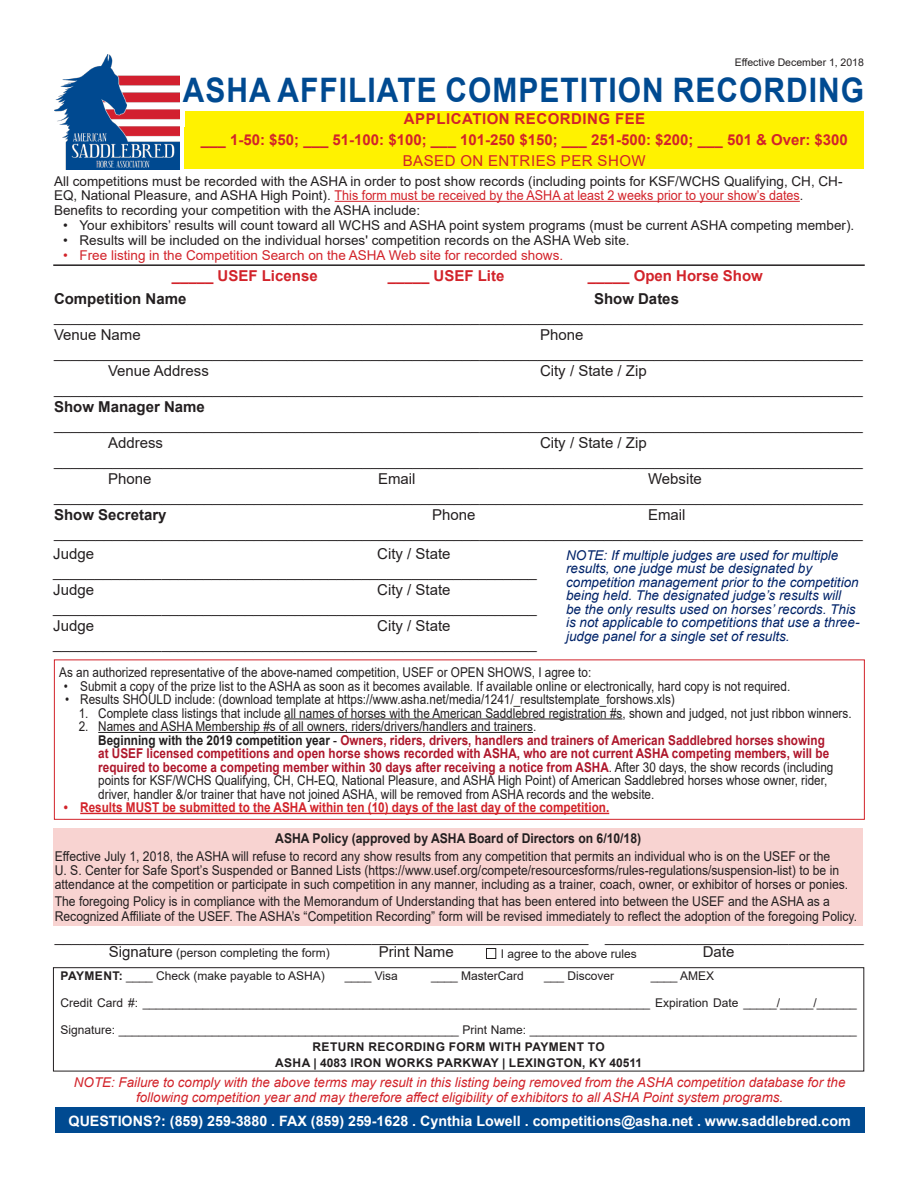
<style>
.page{position:relative;width:918px;height:1188px;background:#fff}
.page>*{position:absolute;margin:0;border:0;box-sizing:border-box;transform-origin:0 0}
.t1{font:700 33.75px "Arial";letter-spacing:.035em;color:#004a91;scale:.89 1}
.t2{font:15px/18px "Arial";color:#231f20}
.t3{font:700 15px "Arial";color:#d2232a}
.t4{font:700 15px "Arial";color:#231f20}
.t5{font:700 15px "Arial";letter-spacing:.035em;color:#d2232a}
.t6{font:15px "Arial";letter-spacing:.035em;color:#d2232a}
.t7{font:700 14.25px "Arial";color:#fff}
.t8{font:13.5px/13.5px "Arial";color:#231f20;scale:.87 1}
.t9{font:13.5px/14.2px "Arial";color:#231f20;scale:.9 1}
.t10{font:13.5px/13.5px "Arial";color:#231f20}
.t11{font:italic 13.5px/13.5px "Arial";color:#002369}
.t12{font:italic 13.5px/15px "Arial";color:#d2232a;text-align:center}
.t13{font:700 13.5px "Arial";color:#d2232a;scale:.87 1}
.t14{font:13.5px "Arial";color:#d2232a}
.t15{font:700 13.5px "Arial";color:#231f20;scale:.9 1}
.t16{font:12px "Arial";color:#231f20}
.t17{font:700 12px "Arial";letter-spacing:.035em;color:#231f20}
.t18{font:10.5px "Arial";color:#231f20}
.s1{color:#d2232a}
.s2{font-weight:700}
.s3{font-weight:700;color:#ae172b}
.s4{font-size:15px}
</style>
<div class="page">
<div style="left:55px;top:1108px;width:810px;height:25px;background:#004a91"></div>
<hr style="left:335px;top:201px;width:465px;height:1px;background:#d2232a">
<hr style="left:284px;top:718px;width:338px;height:1px;background:#231f20">
<hr style="left:98px;top:732px;width:435px;height:1px;background:#231f20">
<hr style="left:80px;top:813px;width:529px;height:1px;background:#d2232a">
<div style="left:54px;top:660px;width:811px;height:160px;border:1px solid #d2232a"></div>
<img style="left:54px;top:54px;width:125px;height:115px">
<div style="left:53px;top:828px;width:810px;height:98px;background:#f8d3d1"></div>
<div style="left:185px;top:127px;width:679px;height:25px;background:#fff200"></div>
<div style="left:185px;top:111px;width:679px;height:16px;background:#fff200"></div>
<div style="left:184px;top:152px;width:680px;height:17px;background:#fff200"></div>
<div style="left:486px;top:948px;width:10px;height:11px;border:1px solid #231f20"></div>
<hr style="left:53px;top:264px;width:812px;height:2px;background:#231f20">
<p class="t18" style="left:735px;top:55px;width:131px">Effective December 1, 2018</p>
<p class="t1" style="left:183px;top:66px;width:767px">ASHA AFFILIATE COMPETITION RECORDING</p>
<p class="t5" style="left:404px;top:108px;width:243px">APPLICATION RECORDING FEE</p>
<p class="t6" style="left:403px;top:151px;width:245px">BASED ON ENTRIES PER SHOW</p>
<p class="t3" style="left:201px;top:129px;width:649px">___ 1-50: $50; ___ 51-100: $100; ___ 101-250 $150; ___ 251-500: $200; ___ 501 &amp; Over: $300</p>
<p class="t10" style="left:54px;top:175px;width:790px">All competitions must be recorded with the ASHA in order to post show records (including points for KSF/WCHS Qualifying, CH, CH-<br>EQ, National Pleasure, and ASHA High Point). <span class="s1">This form must be received by the ASHA at least 2 weeks prior to your show’s dates</span>.</p>
<p class="t10" style="left:54px;top:203px;width:368px">Benefits to recording your competition with the ASHA include:</p>
<p class="t10" style="left:63px;top:218px;width:793px">• Your exhibitors’ results will count toward all WCHS and ASHA point system programs (must be current ASHA competing member).</p>
<p class="t10" style="left:63px;top:233px;width:568px">• Results will be included on the individual horses' competition records on the ASHA Web site.</p>
<p class="t14" style="left:63px;top:246px;width:502px">• Free listing in the Competition Search on the ASHA Web site for recorded shows.</p>
<p class="t3" style="left:172px;top:265px;width:147px">_____ USEF License</p>
<p class="t3" style="left:388px;top:265px;width:118px">_____ USEF Lite</p>
<p class="t3" style="left:588px;top:265px;width:177px">_____ Open Horse Show</p>
<p class="t4" style="left:54px;top:288px;width:134px">Competition Name</p>
<p class="t4" style="left:594px;top:288px;width:87px">Show Dates</p>
<p class="t2" style="left:54px;top:307px;width:810px">_________________________________________________________________________________________________</p>
<p class="t2" style="left:54px;top:325px;width:88px">Venue Name</p>
<p class="t2" style="left:540px;top:325px;width:45px">Phone</p>
<p class="t2" style="left:54px;top:343px;width:810px">_________________________________________________________________________________________________</p>
<p class="t2" style="left:108px;top:361px;width:102px">Venue Address</p>
<p class="t2" style="left:54px;top:361px;width:810px;text-indent:486px">City / State / Zip _________________________________________________________________________________________________</p>
<p class="t4" style="left:54px;top:396px;width:152px">Show Manager Name</p>
<p class="t2" style="left:54px;top:415px;width:810px">_________________________________________________________________________________________________</p>
<p class="t2" style="left:108px;top:433px;width:57px">Address</p>
<p class="t2" style="left:540px;top:433px;width:108px">City / State / Zip</p>
<p class="t2" style="left:54px;top:451px;width:810px">_________________________________________________________________________________________________</p>
<p class="t2" style="left:108px;top:469px;width:45px">Phone</p>
<p class="t2" style="left:378px;top:469px;width:39px">Email</p>
<p class="t2" style="left:648px;top:469px;width:55px">Website</p>
<p class="t2" style="left:54px;top:487px;width:810px">_________________________________________________________________________________________________</p>
<p class="t4" style="left:54px;top:504px;width:114px">Show Secretary</p>
<p class="t2" style="left:432px;top:505px;width:45px">Phone</p>
<p class="t2" style="left:648px;top:505px;width:39px">Email</p>
<p class="t2" style="left:54px;top:523px;width:810px">_________________________________________________________________________________________________</p>
<p class="t2" style="left:53px;top:545px;width:42px">Judge</p>
<p class="t2" style="left:377px;top:545px;width:75px">City / State</p>
<p class="t2" style="left:53px;top:563px;width:485px">__________________________________________________________</p>
<p class="t2" style="left:53px;top:581px;width:42px">Judge</p>
<p class="t2" style="left:377px;top:581px;width:75px">City / State</p>
<p class="t2" style="left:53px;top:599px;width:485px">__________________________________________________________</p>
<p class="t2" style="left:53px;top:617px;width:42px">Judge</p>
<p class="t2" style="left:377px;top:617px;width:75px">City / State</p>
<p class="t2" style="left:53px;top:635px;width:485px">__________________________________________________________</p>
<p class="t11" style="left:566px;top:548px;width:295px">NOTE: If multiple judges are used for multiple results, one judge must be designated by competition management prior to the competition being held. The designated judge’s results will be the only results used on horses’ records. This is not applicable to competitions that use a three&shy;judge panel for a single set of results.</p>
<p class="t8" style="left:59px;top:665px;width:613px">As an authorized representative of the above-named competition, USEF or OPEN SHOWS, I agree to:</p>
<p class="t8" style="left:64px;top:679px;width:837px">• Submit a copy of the prize list to the ASHA as soon as it becomes available. If available online or electronically, hard copy is not required.</p>
<p class="t8" style="left:65px;top:692px;width:702px">• Results SHOULD include: (download template at https://www.asha.net/media/1241/_resultstemplate_forshows.xls)</p>
<p class="t8" style="left:79px;top:706px;width:890px">1. Complete class listings that include all names of horses with the American Saddlebred registration #s, shown and judged, not just ribbon winners.</p>
<p class="t8" style="left:98px;top:719px;width:847px;text-indent:-20px">2. Names and ASHA Membership #s of all owners, riders/drivers/handlers and trainers.<br><span class="s2">Beginning with the 2019 competition year</span> - <span class="s3">Owners, riders, drivers, handlers and trainers of American Saddlebred horses showing at USEF licensed competitions and open horse shows recorded with ASHA, who are not current ASHA competing members, will be required to become a competing member within 30 days after receiving a notice from ASHA</span>. After 30 days, the show records (including points for KSF/WCHS Qualifying, CH, CH-EQ, National Pleasure, and ASHA High Point) of American Saddlebred horses whose owner, rider, driver, handler &amp;/or trainer that have not joined ASHA, will be removed from ASHA records and the website.</p>
<p class="t13" style="left:64px;top:798px;width:629px">• Results MUST be submitted to the ASHA within ten (10) days of the last day of the competition.</p>
<p class="t15" style="left:275px;top:829px;width:408px">ASHA Policy (approved by ASHA Board of Directors on 6/10/18)</p>
<p class="t9" style="left:55px;top:849px;width:883px">Effective July 1, 2018, the ASHA will refuse to record any show results from any competition that permits an individual who is on the USEF or the<br>U. S. Center for Safe Sport’s Suspended or Banned Lists (https://www.usef.org/compete/resourcesforms/rules-regulations/suspension-list) to be in attendance at the competition or participate in such competition in any manner, including as a trainer, coach, owner, or exhibitor of horses or ponies.</p>
<p class="t9" style="left:55px;top:894px;width:893px">The foregoing Policy is in compliance with the Memorandum of Understanding that has been entered into between the USEF and the ASHA as a<br>Recognized Affiliate of the USEF. The ASHA’s “Competition Recording” form will be revised immediately to reflect the adoption of the foregoing Policy.</p>
<p class="t2" style="left:55px;top:928px;width:810px">________________________________________________________________ _______________________________</p>
<p class="t16" style="left:109px;top:945px;width:222px"><span class="s4">Signature</span> (person completing the form)</p>
<p class="t2" style="left:379px;top:943px;width:77px">Print Name</p>
<p class="t16" style="left:501px;top:946px;width:138px">I agree to the above rules</p>
<p class="t2" style="left:703px;top:943px;width:33px">Date</p>
<p class="t16" style="left:61px;top:968px;width:266px"><span class="s2">PAYMENT:</span> ____ Check (make payable to ASHA)</p>
<p class="t16" style="left:345px;top:968px;width:55px">____ Visa</p>
<p class="t16" style="left:431px;top:968px;width:94px">____ MasterCard</p>
<p class="t16" style="left:544px;top:968px;width:72px">___ Discover</p>
<p class="t16" style="left:651px;top:968px;width:65px">____ AMEX</p>
<p class="t16" style="left:60px;top:995px;width:798px">Credit Card #: ____________________________________________________________________________ Expiration Date _____/_____/______</p>
<p class="t16" style="left:60px;top:1022px;width:798px">Signature: ___________________________________________________ Print Name: _________________________________________________</p>
<p class="t17" style="left:313px;top:1038px;width:294px">RETURN RECORDING FORM WITH PAYMENT TO</p>
<p class="t17" style="left:275px;top:1055px;width:369px">ASHA | 4083 IRON WORKS PARKWAY | LEXINGTON, KY 40511</p>
<p class="t12" style="left:74px;top:1075px;width:773px">NOTE: Failure to comply with the above terms may result in this listing being removed from the ASHA competition database for the following competition year and may therefore affect eligibility of exhibitors to all ASHA Point system programs.</p>
<p class="t7" style="left:69px;top:1111px;width:784px">QUESTIONS?: (859) 259-3880 . FAX (859) 259-1628 . Cynthia Lowell . competitions@asha.net . www.saddlebred.com</p>
</div>
